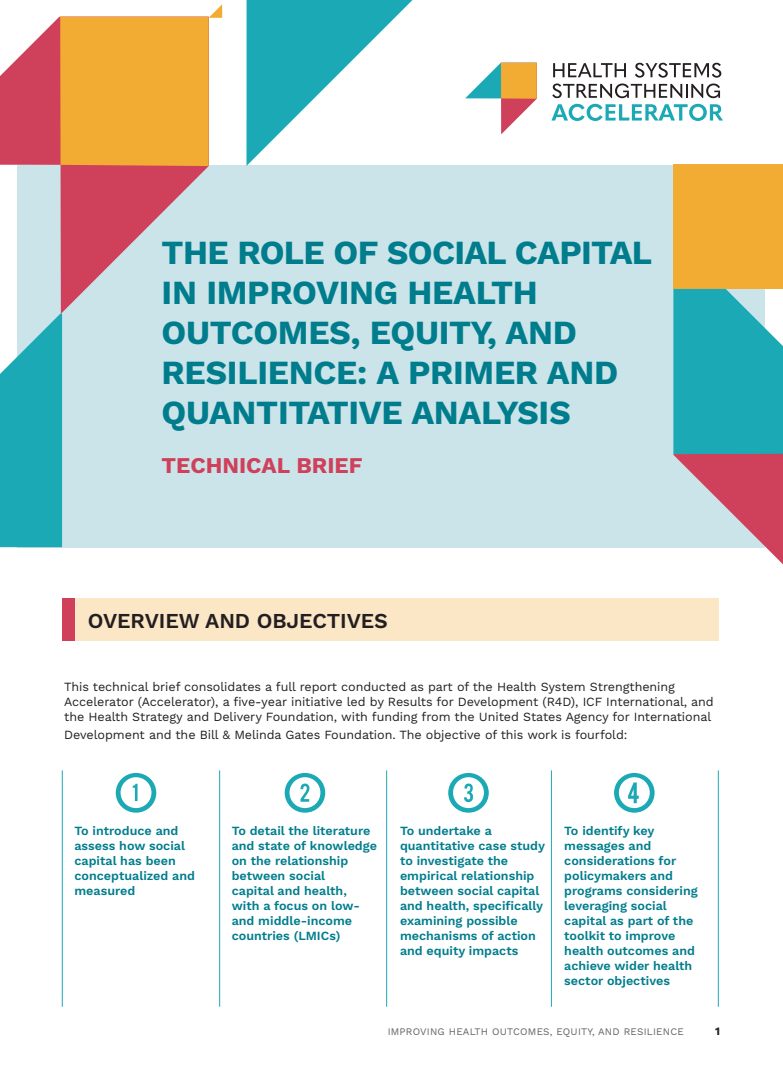
<style>
.page{position:relative;width:783px;height:1089px;background:#fff}
.page>*{position:absolute;margin:0;border:0;box-sizing:border-box;transform-origin:0 0}
.t1{font:700 33.75px/40px "Work Sans";letter-spacing:-.01em;color:#007d8d}
.t2{font:700 22.5px "Work Sans";color:#cf405a}
.t3{font:600 21.25px "Work Sans";letter-spacing:-.005em;color:#231f20}
.t4{font:600 12.5px/15px "Work Sans";color:#007d8d}
.t5{font:12.5px/15px "Work Sans";letter-spacing:-.005em;color:#231f20}
.t6{font:700 11.25px "Work Sans";color:#231f20}
.t7{font:10px "Work Sans";letter-spacing:.02em;color:#636366}
</style>
<div class="page">
<div style="left:18px;top:142px;width:747px;height:405px;background:#cbe4e9"></div>
<div style="left:0;top:18px;width:781px;height:146px;background:#fff"></div>
<svg style="left:465px;top:63px;width:71px;height:71px"></svg>
<div style="left:501px;top:63px;width:35px;height:36px;background:#f2ab33"></div>
<svg style="left:551px;top:104px;width:171px;height:17px"></svg>
<svg style="left:552px;top:63px;width:169px;height:35px"></svg>
<svg style="left:60px;top:166px;width:149px;height:147px"></svg>
<svg style="left:0;top:4px;width:222px;height:162px"></svg>
<svg style="left:0;top:313px;width:62px;height:234px;background:#34b2bd"></svg>
<div style="left:673px;top:164px;width:109px;height:125px;background:#f2ab33"></div>
<svg style="left:673px;top:289px;width:109px;height:275px"></svg>
<div style="left:116px;top:773px;width:40px;height:39px;background:#1ba9b5;border-radius:50%"></div>
<svg style="left:284px;top:773px;width:41px;height:39px"></svg>
<div style="left:448px;top:773px;width:40px;height:39px;background:#1ba9b5;border-radius:50%"></div>
<svg style="left:614px;top:773px;width:40px;height:39px"></svg>
<div style="left:120px;top:777px;width:31px;height:31px;background:#fff;border-radius:50%"></div>
<div style="left:289px;top:777px;width:31px;height:31px;background:#fff;border-radius:50%"></div>
<div style="left:453px;top:777px;width:31px;height:31px;background:#fff;border-radius:50%"></div>
<div style="left:618px;top:777px;width:31px;height:31px;background:#fff;border-radius:50%"></div>
<svg style="left:133px;top:783px;width:4px;height:18px"></svg>
<svg style="left:300px;top:783px;width:9px;height:18px"></svg>
<svg style="left:464px;top:783px;width:9px;height:19px"></svg>
<hr style="left:219px;top:770px;width:1px;height:236px;background:#1ba9b5">
<hr style="left:386px;top:770px;width:1px;height:236px;background:#1ba9b5">
<hr style="left:551px;top:770px;width:1px;height:236px;background:#1ba9b5">
<hr style="left:717px;top:770px;width:1px;height:236px;background:#1ba9b5">
<hr style="left:62px;top:770px;width:1px;height:236px;background:#1ba9b5">
<svg style="left:246px;top:0;width:166px;height:166px"></svg>
<div style="left:63px;top:598px;width:655px;height:43px;background:#fbe6c6"></div>
<div style="left:63px;top:598px;width:12px;height:43px;background:#cf405a"></div>
<svg style="left:628px;top:782px;width:10px;height:21px"></svg>
<p class="t1" style="left:162px;top:234px;width:492px">THE ROLE OF SOCIAL CAPITAL<br>IN IMPROVING HEALTH<br>OUTCOMES, EQUITY, AND<br>RESILIENCE: A PRIMER AND<br>QUANTITATIVE ANALYSIS</p>
<p class="t2" style="left:162px;top:452px;width:202px">TECHNICAL BRIEF</p>
<p class="t3" style="left:88px;top:608px;width:301px">OVERVIEW AND OBJECTIVES</p>
<p class="t5" style="left:64px;top:680px;width:651px">This technical brief consolidates a full report conducted as part of the Health System Strengthening<br>Accelerator (Accelerator), a five-year initiative led by Results for Development (R4D), ICF International, and the Health Strategy and Delivery Foundation, with funding from the United States Agency for International</p>
<p class="t5" style="left:64px;top:727px;width:564px">Development and the Bill &amp; Melinda Gates Foundation. The objective of this work is fourfold:</p>
<p class="t4" style="left:74px;top:823px;width:122px">To introduce and assess how social capital has been conceptualized and measured</p>
<p class="t4" style="left:232px;top:823px;width:147px">To detail the literature and state of knowledge on the relationship between social<br>capital and health, with a focus on low&shy;and middle-income countries (LMICs)</p>
<p class="t4" style="left:400px;top:823px;width:146px">To undertake a quantitative case study to investigate the empirical relationship between social capital and health, specifically examining possible mechanisms of action and equity impacts</p>
<p class="t4" style="left:564px;top:823px;width:135px">To identify key messages and considerations for policymakers and programs considering leveraging social capital as part of the toolkit to improve health outcomes and achieve wider health sector objectives</p>
<p class="t7" style="left:387px;top:1025px;width:297px">IMPROVING HEALTH OUTCOMES, EQUITY, AND RESILIENCE</p>
<p class="t6" style="left:715px;top:1024px;width:6px">1</p>
</div>
